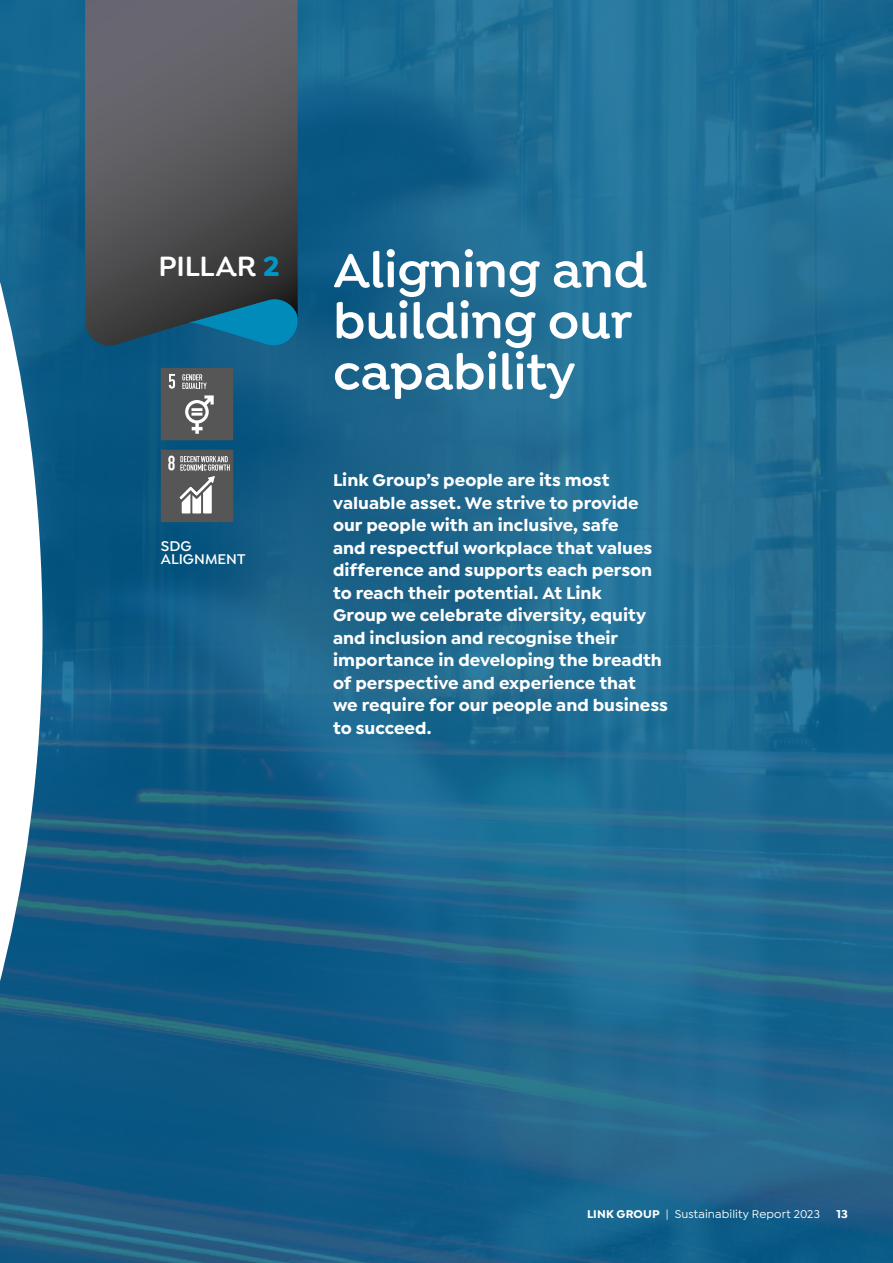
<style>
.page{position:relative;width:893px;height:1263px;background:#fff}
.page>*{position:absolute;margin:0;border:0;box-sizing:border-box;transform-origin:0 0}
.t1{font:600 51px/51px "Isidora Soft";color:#fff}
.t2{font:600 29.7px "Isidora Soft";letter-spacing:-.005em;color:#fff}
.t3{font:700 18px/22.5px "Isidora Sans";color:#fff}
.t4{font:600 15px/13.5px "Isidora Sans";letter-spacing:.005em;color:#fff}
.t5{font:500 12px "Isidora Sans";letter-spacing:.01em;color:#fff}
.t6{font:700 12px "Isidora Sans";color:#fff}
.s1{font-weight:700;color:#0097c8}
.s2{font-weight:700}
</style>
<div class="page">
<img style="left:43px;top:0;width:850px;height:1263px">
<svg style="left:0;top:0;width:43px;height:1263px"></svg>
<div style="left:161px;top:368px;width:72px;height:72px;background:#565656"></div>
<svg style="left:182px;top:374px;width:25px;height:15px"></svg>
<svg style="left:169px;top:374px;width:6px;height:15px"></svg>
<svg style="left:185px;top:395px;width:29px;height:39px"></svg>
<div style="left:161px;top:450px;width:72px;height:72px;background:#565656"></div>
<svg style="left:168px;top:456px;width:62px;height:57px"></svg>
<svg style="left:85px;top:0;width:213px;height:349px;background:#535459"></svg>
<svg style="left:187px;top:297px;width:111px;height:49px;background:#10688a"></svg>
<h2 class="t2" style="left:159px;top:249px;width:123px">PILLAR <span class="s1">2</span></h2>
<p class="t4" style="left:161px;top:539px;width:86px">SDG<br>ALIGNMENT</p>
<h1 class="t1" style="left:333px;top:244px;width:316px">Aligning and building our capability</h1>
<p class="t3" style="left:333px;top:469px;width:336px">Link Group’s people are its most valuable asset. We strive to provide our people with an inclusive, safe<br>and respectful workplace that values difference and supports each person to reach their potential. At Link<br>Group we celebrate diversity, equity and inclusion and recognise their importance in developing the breadth of perspective and experience that<br>we require for our people and business to succeed.</p>
<p class="t5" style="left:587px;top:1207px;width:234px"><span class="s2">LINK GROUP</span> | Sustainability Report 2023</p>
<p class="t6" style="left:836px;top:1206px;width:13px">13</p>
</div>
